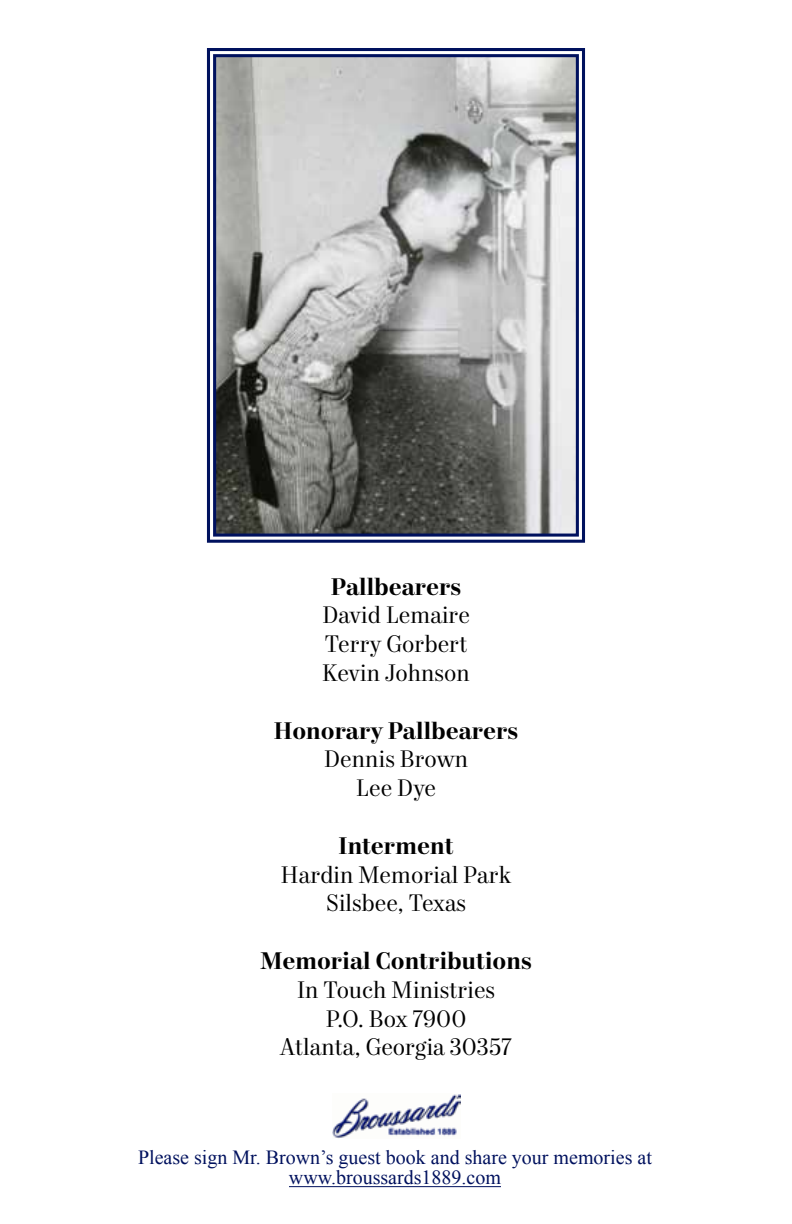
<style>
.page{position:relative;width:792px;height:1224px;background:#fff}
.page>*{position:absolute;margin:0;border:0;box-sizing:border-box;transform-origin:0 0}
.t1{font:24px/28.8px "Mort Modern 08";color:#000;text-align:center}
.t2{font:600 24px "Mort Modern 10";color:#000}
.t3{font:20px/20px "Times New Roman";color:#00115e;text-align:center}
</style>
<div class="page">
<img style="left:333px;top:1094px;width:127px;height:45px">
<hr style="left:289px;top:1186px;width:212px;height:1px;background:#00115e">
<svg style="left:206px;top:48px;width:379px;height:495px"></svg>
<svg style="left:212px;top:53px;width:368px;height:485px;background:#9d9e9e"></svg>
<p class="t2" style="left:331px;top:571px;width:132px">Pallbearers</p>
<p class="t1" style="left:322px;top:602px;width:150px;text-align:justify">David Lemaire Terry Gorbert Kevin Johnson</p>
<p class="t2" style="left:274px;top:715px;width:246px">Honorary Pallbearers</p>
<p class="t1" style="left:324px;top:746px;width:146px">Dennis Brown<br>Lee Dye</p>
<p class="t2" style="left:338px;top:830px;width:117px">Interment</p>
<p class="t1" style="left:281px;top:861px;width:232px">Hardin Memorial Park<br>Silsbee, Texas</p>
<p class="t2" style="left:260px;top:945px;width:273px">Memorial Contributions</p>
<p class="t1" style="left:280px;top:976px;width:233px">In Touch Ministries<br>P.O. Box 7900<br>Atlanta, Georgia 30357</p>
<p class="t3" style="left:138px;top:1147px;width:515px">Please sign Mr. Brown’s guest book and share your memories at www.broussards1889.com</p>
</div>
